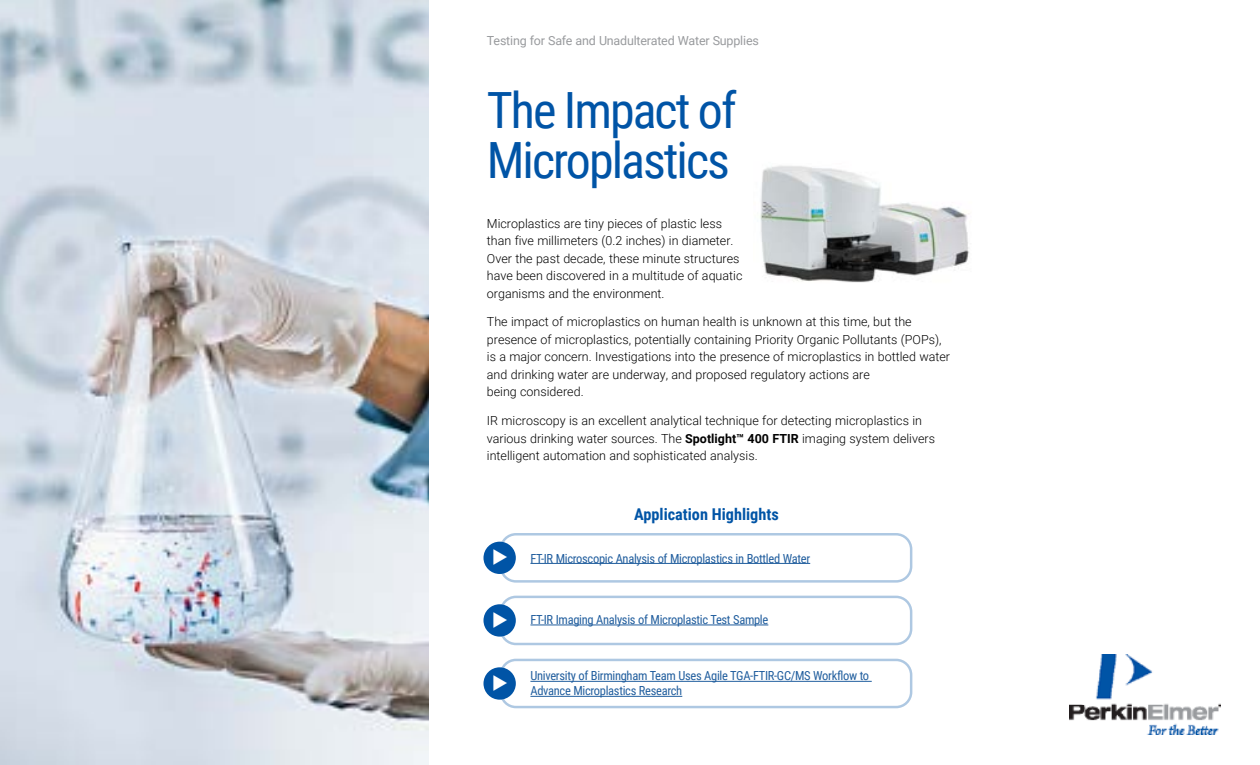
<style>
.page{position:relative;width:1260px;height:765px;background:#fff}
.page>*{position:absolute;margin:0;border:0;box-sizing:border-box;transform-origin:0 0}
.t1{font:50px/50px "Roboto Condensed";letter-spacing:-.04em;color:#0054a6}
.t2{font:700 16.25px "Roboto Condensed";color:#0054a6}
.t3{font:300 12.5px/17.5px "Roboto";color:#000}
.t4{font:12.5px/15px "Roboto Condensed";letter-spacing:-.025em;color:#215e9e}
.t5{font:12.5px "Roboto";letter-spacing:-.015em;color:#999b9e}
.s1{font-weight:700}
</style>
<div class="page">
<img style="left:1070px;top:654px;width:151px;height:80px">
<div style="left:500px;top:659px;width:412px;height:49px;border:2px solid #0054a6;border-radius:15px"></div>
<div style="left:483px;top:667px;width:33px;height:33px;background:#0054a6;border-radius:50%"></div>
<div style="left:500px;top:533px;width:412px;height:50px;border:2px solid #0054a6;border-radius:15px"></div>
<div style="left:483px;top:542px;width:33px;height:32px;background:#0054a6;border-radius:50%"></div>
<div style="left:500px;top:596px;width:412px;height:49px;border:2px solid #0054a6;border-radius:15px"></div>
<div style="left:483px;top:604px;width:33px;height:33px;background:#0054a6;border-radius:50%"></div>
<hr style="left:530px;top:563px;width:280px;height:1px;background:#215e9e">
<hr style="left:530px;top:625px;width:238px;height:1px;background:#215e9e">
<img style="left:0;top:0;width:428px;height:765px">
<img style="left:760px;top:165px;width:210px;height:118px">
<hr style="left:530px;top:681px;width:342px;height:1px;background:#215e9e">
<hr style="left:530px;top:696px;width:152px;height:1px;background:#215e9e">
<p class="t5" style="left:487px;top:32px;width:273px">Testing for Safe and Unadulterated Water Supplies</p>
<h1 class="t1" style="left:487px;top:83px;width:251px">The Impact of<br>Microplastics</h1>
<p class="t3" style="left:487px;top:214px;width:257px">Microplastics are tiny pieces of plastic less than five millimeters (0.2 inches) in diameter.<br>Over the past decade, these minute structures have been discovered in a multitude of aquatic organisms and the environment.</p>
<p class="t3" style="left:487px;top:313px;width:465px">The impact of microplastics on human health is unknown at this time, but the presence of microplastics, potentially containing Priority Organic Pollutants (POPs), is a major concern. Investigations into the presence of microplastics in bottled water and drinking water are underway, and proposed regulatory actions are<br>being considered.</p>
<p class="t3" style="left:487px;top:412px;width:450px">IR microscopy is an excellent analytical technique for detecting microplastics in various drinking water sources. The <span class="s1">Spotlight™ 400 FTIR</span> imaging system delivers intelligent automation and sophisticated analysis.</p>
<h2 class="t2" style="left:634px;top:503px;width:146px">Application Highlights</h2>
<p class="t4" style="left:530px;top:550px;width:281px">FT-IR Microscopic Analysis of Microplastics in Bottled Water</p>
<p class="t4" style="left:530px;top:612px;width:239px">FT-IR Imaging Analysis of Microplastic Test Sample</p>
<p class="t4" style="left:530px;top:668px;width:340px">University of Birmingham Team Uses Agile TGA-FTIR-GC/MS Workflow to<br>Advance Microplastics Research</p>
</div>
